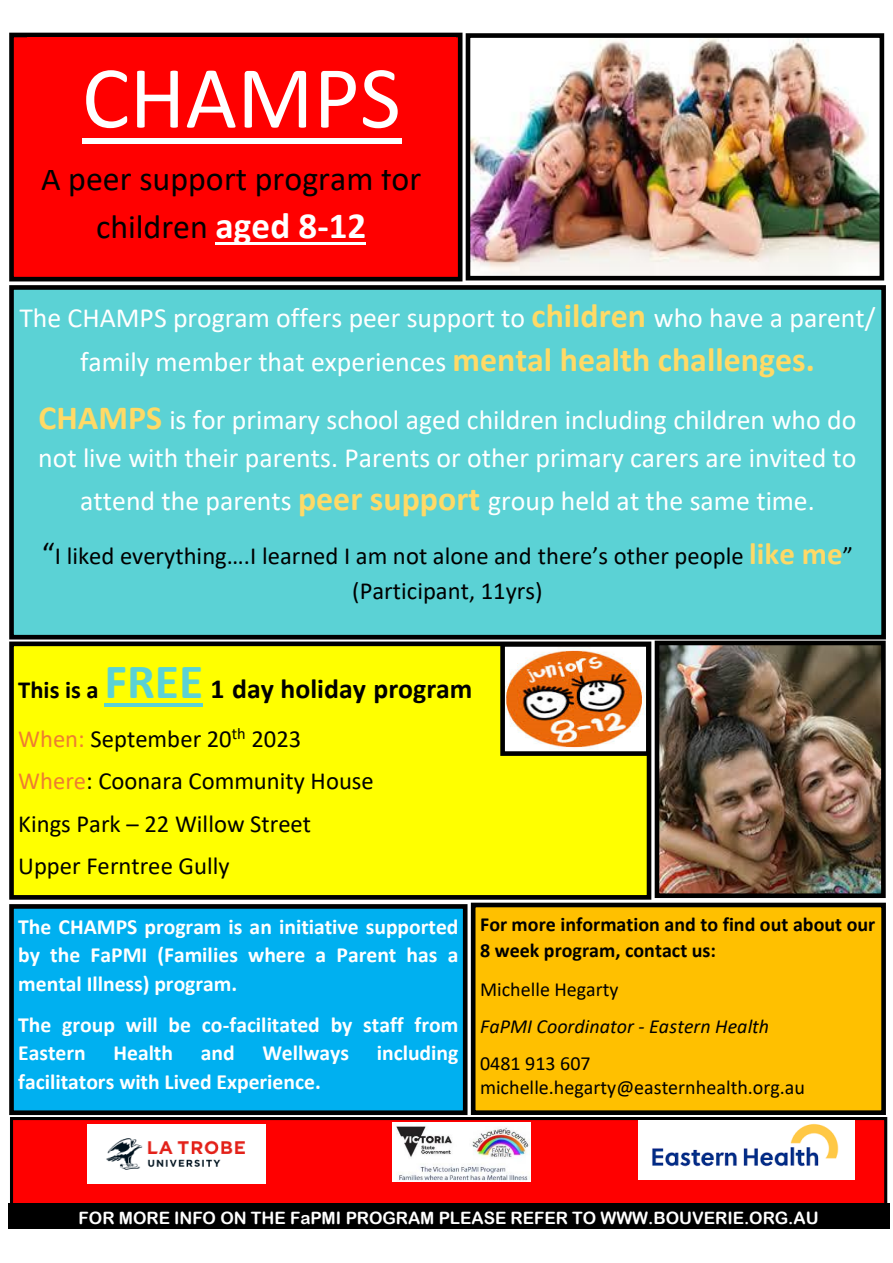
<style>
.page{position:relative;width:893px;height:1263px;background:#fff}
.page>*{position:absolute;margin:0;border:0;box-sizing:border-box;transform-origin:0 0}
.t1{font:89.4px "Calibri";color:#fff}
.t2{font:33.9px/47.4px "Calibri";color:#000;text-align:center}
.t3{font:27.75px/44.5px "Calibri";color:#fff;text-align:center}
.t4{font:700 27.75px "Calibri";color:#000}
.t5{font:24.6px/42.5px "Calibri";color:#000;text-align:center}
.t6{font:700 21.6px/28.3px "Calibri";color:#fff;text-align:justify}
.t7{font:20.1px "Calibri";color:#000}
.t8{font:700 19.95px/26.2px "Calibri";color:#000}
.t9{font:italic 19.95px "Calibri";color:#000}
.t10{font:19.95px "Calibri";color:#000}
.t11{font:17.1px "Arial Rounded MT Bold";color:#fff}
.s1{font-weight:700;font-size:37.05px;color:#fff}
.s2{font-weight:700;font-size:33.9px;color:#ffda66}
.s3{font-size:30.9px}
.s4{font-weight:700;font-size:30.9px;color:#ffd966}
.s5{font-size:24.6px}
.s6{font-size:49.5px;color:#5bd2d5}
.s7{color:#ed7d31}
</style>
<div class="page">
<div style="left:12px;top:1118px;width:874px;height:94px;background:#f00"></div>
<div style="left:10px;top:1117px;width:877px;height:97px;border:3px solid #000"></div>
<div style="left:473px;top:905px;width:411px;height:208px;background:#ffc000"></div>
<div style="left:471px;top:903px;width:415px;height:212px;border:5px solid #000"></div>
<img style="left:476px;top:912px;width:405px;height:194px">
<div style="left:8px;top:1203px;width:881px;height:26px;background:#000"></div>
<div style="left:12px;top:35px;width:448px;height:244px;background:#f00"></div>
<div style="left:9px;top:33px;width:453px;height:248px;border:5px solid #000"></div>
<img style="left:392px;top:1123px;width:139px;height:58px">
<img style="left:88px;top:1124px;width:178px;height:60px">
<div style="left:9px;top:285px;width:877px;height:354px;border:5px solid #000"></div>
<div style="left:14px;top:294px;width:867px;height:336px;background:#5bd2d5"></div>
<div style="left:12px;top:644px;width:637px;height:253px;background:#ff0"></div>
<div style="left:9px;top:641px;width:642px;height:259px;border:5px solid #000"></div>
<hr style="left:104px;top:703px;width:99px;height:3px;background:#5bd2d5">
<div style="left:12px;top:906px;width:453px;height:207px;background:#00b0f0"></div>
<div style="left:9px;top:904px;width:458px;height:211px;border:5px solid #000"></div>
<img style="left:14px;top:913px;width:449px;height:193px">
<hr style="left:216px;top:242px;width:150px;height:2px;background:#fff">
<img style="left:472px;top:39px;width:406px;height:235px">
<div style="left:466px;top:33px;width:418px;height:247px;border:5px solid #000"></div>
<img style="left:506px;top:648px;width:139px;height:102px">
<div style="left:500px;top:642px;width:151px;height:114px;border:5px solid #000"></div>
<img style="left:661px;top:647px;width:219px;height:245px">
<div style="left:655px;top:641px;width:231px;height:257px;border:5px solid #000"></div>
<div style="left:27px;top:38px;width:429px;height:132px;background:#f00"></div>
<img style="left:82px;top:138px;width:320px;height:6px">
<div style="left:82px;top:138px;width:319px;height:5px;background:#fff"></div>
<img style="left:638px;top:1121px;width:217px;height:58px">
<h1 class="t1" style="left:82px;top:60px;width:320px">CHAMPS</h1>
<p class="t2" style="left:41px;top:158px;width:382px">A peer support program for children <span class="s1">aged 8-12</span></p>
<p class="t3" style="left:19px;top:297px;width:858px">The CHAMPS program offers peer support to <span class="s2">children</span> who have a parent/ family member that experiences <span class="s2">mental health challenges.</span></p>
<p class="t3" style="left:38px;top:402px;width:820px;line-height:38.8px;text-align:left"><span class="s2">CHAMPS</span> is for primary school aged children including children who do not live with their parents. Parents or other primary carers are invited to</p>
<p class="t3" style="left:80px;top:481px;width:736px">attend the parents <span class="s2">peer support</span> group held at the same time.</p>
<p class="t5" style="left:42px;top:540px;width:813px;line-height:34.7px"><span class="s3">“</span>I liked everything….I learned I am not alone and there’s other people <span class="s4">like me</span>” (Participant, 11yrs)</p>
<p class="t4" style="left:18px;top:677px;width:456px"><span class="s5">This is a</span> <span class="s6">FREE</span> 1 day holiday program</p>
<p class="t5" style="left:18px;top:719px;width:357px;text-align:left"><span class="s7">When:</span> September 20<sup>th</sup> 2023<br><span class="s7">Where</span>: Coonara Community House<br>Kings Park – 22 Willow Street<br>Upper Ferntree Gully</p>
<p class="t6" style="left:18px;top:914px;width:442px">The CHAMPS program is an initiative supported by the FaPMI (Families where a Parent has a mental Illness) program.</p>
<p class="t6" style="left:18px;top:1012px;width:442px">The group will be co-facilitated by staff from<br>Eastern</p>
<p class="t6" style="left:114px;top:1041px;width:61px">Health</p>
<p class="t6" style="left:201px;top:1041px;width:36px">and</p>
<p class="t6" style="left:263px;top:1041px;width:88px">Wellways</p>
<p class="t6" style="left:377px;top:1041px;width:83px">including</p>
<p class="t6" style="left:18px;top:1069px;width:304px">facilitators with Lived Experience.</p>
<p class="t8" style="left:480px;top:913px;width:397px">For more information and to find out about our<br>8 week program, contact us:</p>
<p class="t10" style="left:480px;top:981px;width:140px">Michelle Hegarty</p>
<p class="t9" style="left:480px;top:1018px;width:291px">FaPMI Coordinator - Eastern Health</p>
<p class="t10" style="left:480px;top:1055px;width:112px">0481 913 607</p>
<p class="t7" style="left:480px;top:1079px;width:326px">michelle.hegarty@easternhealth.org.au</p>
<p class="t11" style="left:79px;top:1208px;width:742px">FOR MORE INFO ON THE FaPMI PROGRAM PLEASE REFER TO WWW.BOUVERIE.ORG.AU</p>
</div>
